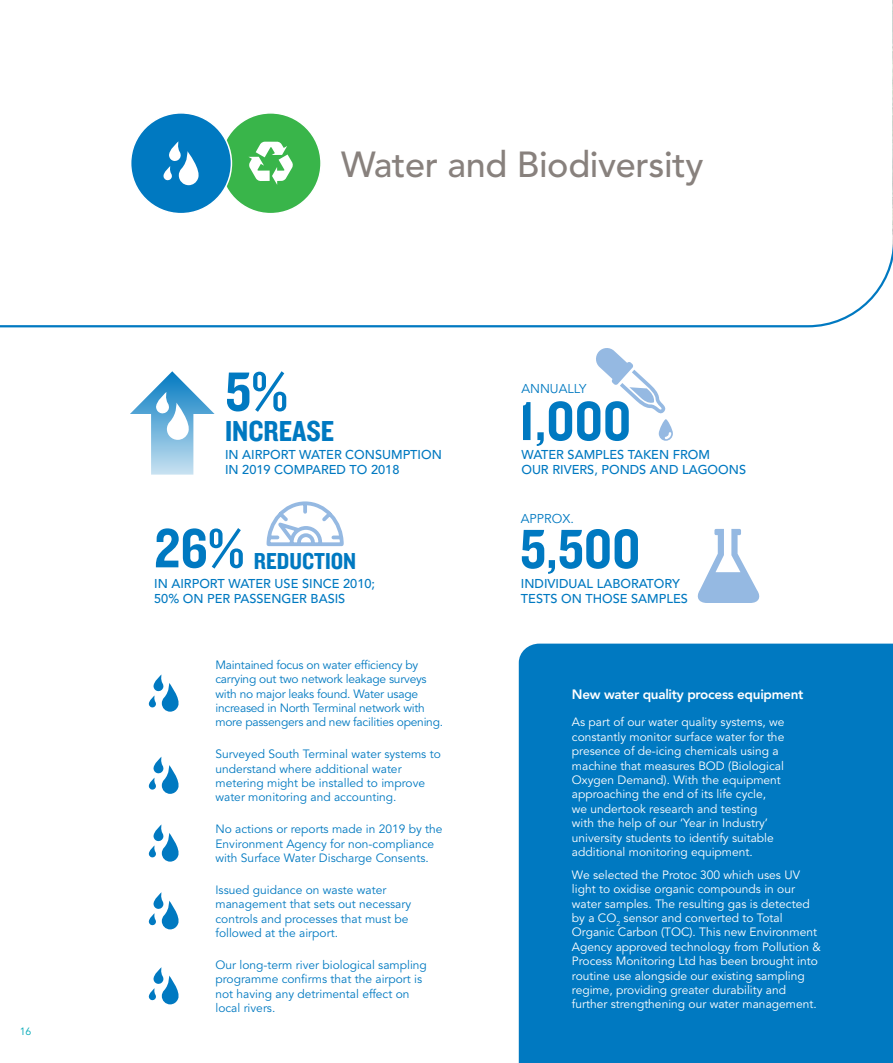
<style>
.page{position:relative;width:893px;height:1063px;background:#fff}
.page>*{position:absolute;margin:0;border:0;box-sizing:border-box;transform-origin:0 0}
.t1{font:57px "Knockout HTF50 Welterweight";color:#0079c1}
.t2{font:500 36px "Avenir";letter-spacing:-.01em;color:#88817d}
.t3{font:30px "Knockout HTF50 Welterweight";color:#0079c1}
.t4{font:24px "Knockout HTF50 Welterweight";color:#0079c1}
.t5{font:800 13.5px "Avenir";letter-spacing:-.02em;color:#fff}
.t6{font:500 12.75px/15.3px "Avenir";color:#0079c1}
.t7{font:12.75px "Avenir";color:#0079c1}
.t8{font:12px/14.4px "Avenir";color:#fff}
.t9{font:12px/14.4px "Avenir";color:#0079c1}
.t10{font:12px/14.4px "Avenir";letter-spacing:-.02em;color:#0079c1}
.t11{font:10.5px "Avenir";color:#00a9b7}
</style>
<div class="page">
<svg style="left:0;top:132px;width:892px;height:196px"></svg>
<div style="left:220px;top:113px;width:101px;height:101px;background:#39b54a;border-radius:50%"></div>
<div style="left:219px;top:112px;width:103px;height:102px;border:2px solid #fff;border-radius:50%"></div>
<svg style="left:248px;top:142px;width:45px;height:43px"></svg>
<svg style="left:892px;top:248px;width:1px;height:15px"></svg>
<img style="left:892px;top:0;width:1px;height:248px">
<div style="left:519px;top:644px;width:374px;height:419px;background:#0079c1"></div>
<svg style="left:148px;top:674px;width:31px;height:38px"></svg>
<svg style="left:148px;top:757px;width:31px;height:37px"></svg>
<svg style="left:148px;top:824px;width:31px;height:38px"></svg>
<svg style="left:148px;top:892px;width:31px;height:37px"></svg>
<svg style="left:148px;top:967px;width:31px;height:37px"></svg>
<div style="left:131px;top:113px;width:100px;height:101px;background:#0079c1;border-radius:50%"></div>
<div style="left:130px;top:112px;width:102px;height:102px;border:2px solid #fff;border-radius:50%"></div>
<svg style="left:163px;top:141px;width:36px;height:44px"></svg>
<svg style="left:697px;top:529px;width:63px;height:74px"></svg>
<svg style="left:596px;top:348px;width:77px;height:93px"></svg>
<svg style="left:130px;top:371px;width:85px;height:104px"></svg>
<svg style="left:266px;top:501px;width:78px;height:46px"></svg>
<p class="t11" style="left:20px;top:1025px;width:13px">16</p>
<h2 class="t2" style="left:341px;top:144px;width:364px">Water and Biodiversity</h2>
<h1 class="t1" style="left:225px;top:362px;width:64px">5%</h1>
<h3 class="t3" style="left:225px;top:416px;width:111px">INCREASE</h3>
<p class="t6" style="left:225px;top:447px;width:218px">IN AIRPORT WATER CONSUMPTION<br>IN 2019 COMPARED TO 2018</p>
<h1 class="t1" style="left:154px;top:519px;width:92px">26%</h1>
<h3 class="t4" style="left:254px;top:548px;width:104px">REDUCTION</h3>
<p class="t6" style="left:154px;top:576px;width:222px">IN AIRPORT WATER USE SINCE 2010;<br>50% ON PER PASSENGER BASIS</p>
<p class="t10" style="left:215px;top:658px;width:229px">Maintained focus on water efficiency by carrying out two network leakage surveys with no major leaks found. Water usage increased in North Terminal network with more passengers and new facilities opening.</p>
<p class="t9" style="left:215px;top:747px;width:227px">Surveyed South Terminal water systems to understand where additional water metering might be installed to improve water monitoring and accounting.</p>
<p class="t9" style="left:215px;top:822px;width:229px">No actions or reports made in 2019 by the<br>Environment Agency for non-compliance with Surface Water Discharge Consents.</p>
<p class="t9" style="left:215px;top:883px;width:197px">Issued guidance on waste water management that sets out necessary controls and processes that must be followed at the airport.</p>
<p class="t9" style="left:215px;top:958px;width:213px">Our long-term river biological sampling programme confirms that the airport is not having any detrimental effect on local rivers.</p>
<p class="t7" style="left:521px;top:381px;width:66px">ANNUALLY</p>
<h1 class="t1" style="left:519px;top:391px;width:114px">1,000</h1>
<p class="t6" style="left:521px;top:447px;width:226px">WATER SAMPLES TAKEN FROM<br>OUR RIVERS, PONDS AND LAGOONS</p>
<p class="t7" style="left:521px;top:511px;width:55px">APPROX.</p>
<h1 class="t1" style="left:520px;top:519px;width:122px">5,500</h1>
<p class="t6" style="left:521px;top:576px;width:169px">INDIVIDUAL LABORATORY<br>TESTS ON THOSE SAMPLES</p>
<p class="t5" style="left:572px;top:686px;width:233px">New water quality process equipment</p>
<p class="t8" style="left:572px;top:715px;width:214px">As part of our water quality systems, we constantly monitor surface water for the presence of de-icing chemicals using a machine that measures BOD (Biological Oxygen Demand). With the equipment approaching the end of its life cycle,<br>we undertook research and testing<br>with the help of our ‘Year in Industry’ university students to identify suitable additional monitoring equipment.</p>
<p class="t8" style="left:572px;top:868px;width:250px">We selected the Protoc 300 which uses UV light to oxidise organic compounds in our water samples. The resulting gas is detected by a CO<sub>2</sub> sensor and converted to Total Organic Carbon (TOC). This new Environment Agency approved technology from Pollution &amp; Process Monitoring Ltd has been brought into routine use alongside our existing sampling regime, providing greater durability and further strengthening our water management.</p>
</div>
